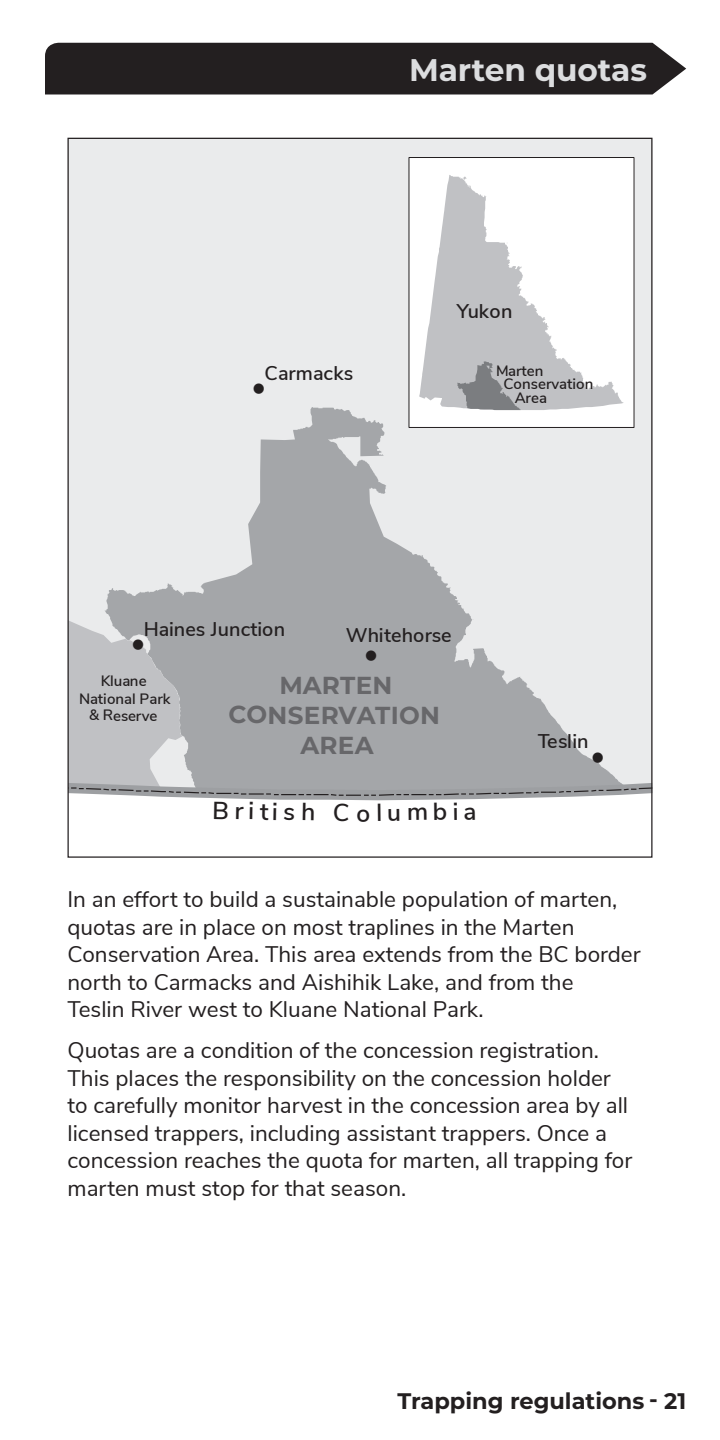
<style>
.page{position:relative;width:720px;height:1440px;background:#fff}
.page>*{position:absolute;margin:0;border:0;box-sizing:border-box;transform-origin:0 0}
.H1_-_Section_Heading{font:700 31.25px "Montserrat";letter-spacing:-.005em;color:#dcdddf}
.t1{font:700 24.5px/30px "Montserrat";letter-spacing:.01em;color:#67676a;text-align:center}
.t2{font:600 24.5px "Nunito Sans";color:#231f20}
.TEXT_-_plain{font:22.5px/27.5px "Nunito Sans";color:#231f20}
.H2_-_Subheading{font:22.5px/27.5px "Nunito Sans";color:#231f20}
.t3{font:700 22.5px "Montserrat";color:#231f20}
.t4{font:600 19.75px "Nunito Sans";color:#231f20}
.t5{font:600 15px/17px "Nunito Sans";color:#231f20;text-align:center}
</style>
<div class="page">
<div style="left:70px;top:140px;width:580px;height:480px;background:#eaebec"></div>
<svg style="left:105px;top:407px;width:524px;height:213px;background:#d4d5d7"></svg>
<div style="left:409px;top:158px;width:225px;height:269px;background:#fff"></div>
<svg style="left:419px;top:175px;width:205px;height:235px"></svg>
<svg style="left:457px;top:361px;width:64px;height:49px;background:#a0a1a4"></svg>
<div style="left:409px;top:157px;width:225px;height:271px;border:1px solid #231f20"></div>
<div style="left:45px;top:43px;width:641px;height:51px;background:#231f20"></div>
<svg style="left:68px;top:620px;width:584px;height:186px;background:#b8b9bc"></svg>
<svg style="left:254px;top:383px;width:10px;height:11px"></svg>
<p class="H1_-_Section_Heading" style="left:409px;top:47px;width:239px">Marten quotas</p>
<p class="t4" style="left:265px;top:359px;width:90px">Carmacks</p>
<p class="t4" style="left:457px;top:296px;width:57px">Yukon</p>
<p class="t5" style="left:496px;top:361px;width:49px">Marten</p>
<p class="t5" style="left:503px;top:375px;width:92px">Conservation</p>
<p class="t5" style="left:515px;top:388px;width:34px">Area</p>
<p class="t4" style="left:144px;top:614px;width:143px">Haines Junction</p>
<p class="t4" style="left:346px;top:620px;width:107px">Whitehorse</p>
<p class="t5" style="left:79px;top:672px;width:93px">Kluane<br>National Park &amp; Reserve</p>
<p class="t1" style="left:229px;top:669px;width:213px">MARTEN<br>CONSERVATION<br>AREA</p>
<p class="t2" style="left:213px;top:792px;width:105px;rotate:1deg">British</p>
<p class="t2" style="left:333px;top:795px;width:18px">C</p>
<p class="t2" style="left:356px;top:795px;width:122px;rotate:-1deg">olumbia</p>
<p class="t4" style="left:538px;top:727px;width:52px">Teslin</p>
<p class="H2_-_Subheading" style="left:68px;top:884px;width:575px">In an effort to build a sustainable population of marten, quotas are in place on most traplines in the Marten Conservation Area. This area extends from the BC border north to Carmacks and Aishihik Lake, and from the<br>Teslin River west to Kluane National Park.</p>
<p class="TEXT_-_plain" style="left:68px;top:1035px;width:566px">Quotas are a condition of the concession registration.<br>This places the responsibility on the concession holder to carefully monitor harvest in the concession area by all licensed trappers, including assistant trappers. Once a concession reaches the quota for marten, all trapping for marten must stop for that season.</p>
<p class="t3" style="left:397px;top:1384px;width:290px">Trapping regulations - 21</p>
</div>
